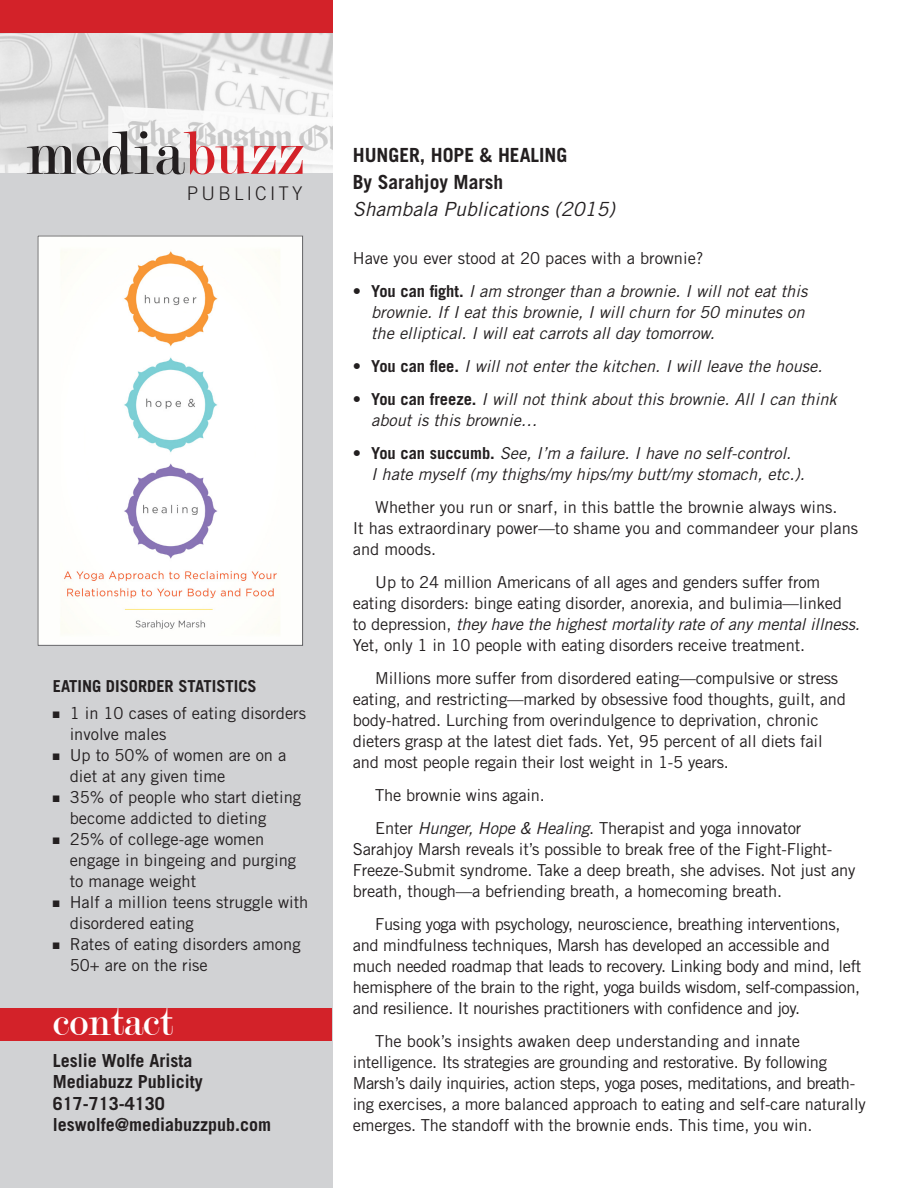
<style>
.page{position:relative;width:918px;height:1188px;background:#fff}
.page>*{position:absolute;margin:0;border:0;box-sizing:border-box;transform-origin:0 0}
.t1{font:65.25px "Modern";color:#231f20}
.t2{font:42px "Modern";color:#fff}
.t3{font:700 19.5px/27px "Trade Gothic LT Std";color:#231f20}
.t4{font:300 18.9px "Trade Gothic LT Std";letter-spacing:.17em;color:#231f20}
.t5{font:700 18px/21.6px "Trade Gothic LT Std";color:#231f20}
.t6{font:16.5px/21px "Trade Gothic LT Std";letter-spacing:-.01em;color:#231f20}
.t7{font:italic 16.5px/21px "Trade Gothic LT Std";color:#231f20}
.t8{font:700 16.5px "Trade Gothic LT Std";color:#231f20}
.s1{color:#d32229}
.s2{font-family:"Monotype Sorts";font-size:9px}
.s3{font-weight:400;font-style:italic}
.s4{font-style:normal}
.s5{font-weight:700;font-style:normal}
.s6{font-style:italic}
</style>
<div class="page">
<div style="left:0;top:167px;width:333px;height:1021px;background:#d1d2d4"></div>
<div style="left:0;top:1008px;width:332px;height:32px;background:#d32229"></div>
<img style="left:0;top:32px;width:333px;height:141px">
<div style="left:0;top:0;width:333px;height:32px;background:#d32229"></div>
<img style="left:40px;top:238px;width:261px;height:406px">
<div style="left:38px;top:236px;width:265px;height:410px;border:1px solid #636366"></div>
<p class="t1" style="left:26px;top:121px;width:280px">media<span class="s1">buzz</span></p>
<p class="t4" style="left:187px;top:182px;width:117px">PUBLICITY</p>
<p class="t8" style="left:53px;top:676px;width:205px">EATING DISORDER STATISTICS</p>
<p class="t6" style="left:70px;top:703px;width:238px;text-indent:-17px"><span class="s2">N</span> 1 in 10 cases of eating disorders involve males</p>
<p class="t6" style="left:70px;top:745px;width:218px;text-indent:-17px"><span class="s2">N</span> Up to 50% of women are on a diet at any given time</p>
<p class="t6" style="left:70px;top:787px;width:233px;text-indent:-17px"><span class="s2">N</span> 35% of people who start dieting become addicted to dieting</p>
<p class="t6" style="left:70px;top:829px;width:228px;text-indent:-17px"><span class="s2">N</span> 25% of college-age women engage in bingeing and purging to manage weight</p>
<p class="t6" style="left:70px;top:892px;width:240px;text-indent:-17px"><span class="s2">N</span> Half a million teens struggle with disordered eating</p>
<p class="t6" style="left:70px;top:934px;width:232px;text-indent:-17px"><span class="s2">N</span> Rates of eating disorders among<br>50+ are on the rise</p>
<p class="t2" style="left:53px;top:1000px;width:122px">contact</p>
<p class="t5" style="left:53px;top:1049px;width:220px">Leslie Wolfe Arista<br>Mediabuzz Publicity<br>617-713-4130 leswolfe@mediabuzzpub.com</p>
<p class="t3" style="left:353px;top:141px;width:264px">HUNGER, HOPE &amp; HEALING<br>By Sarahjoy Marsh<br><span class="s3">Shambala Publications (2015)</span></p>
<p class="t6" style="left:353px;top:247px;width:352px">Have you ever stood at 20 paces with a brownie?</p>
<p class="t7" style="left:371px;top:281px;width:438px;text-indent:-18px"><span class="s4">•</span> <span class="s5">You can fight.</span> I am stronger than a brownie. I will not eat this brownie. If I eat this brownie, I will churn for 50 minutes on the elliptical. I will eat carrots all day tomorrow.</p>
<p class="t7" style="left:353px;top:356px;width:471px"><span class="s4">•</span> <span class="s5">You can flee.</span> I will not enter the kitchen. I will leave the house.</p>
<p class="t7" style="left:371px;top:389px;width:467px;text-indent:-18px"><span class="s4">•</span> <span class="s5">You can freeze.</span> I will not think about this brownie. All I can think about is this brownie…</p>
<p class="t7" style="left:371px;top:443px;width:435px;text-indent:-18px"><span class="s4">•</span> <span class="s5">You can succumb.</span> See, I’m a failure. I have no self-control.<br>I hate myself (my thighs/my hips/my butt/my stomach, etc.).</p>
<p class="t6" style="left:353px;top:496px;width:507px;text-indent:22px">Whether you run or snarf, in this battle the brownie always wins.<br>It has extraordinary power—to shame you and commandeer your plans and moods.</p>
<p class="t6" style="left:353px;top:571px;width:509px;text-indent:22px">Up to 24 million Americans of all ages and genders suffer from eating disorders: binge eating disorder, anorexia, and bulimia—linked<br>to depression, <span class="s6">they have the highest mortality rate of any mental illness.<br></span>Yet, only 1 in 10 people with eating disorders receive treatment.</p>
<p class="t6" style="left:353px;top:667px;width:495px;text-indent:22px">Millions more suffer from disordered eating—compulsive or stress eating, and restricting—marked by obsessive food thoughts, guilt, and body-hatred. Lurching from overindulgence to deprivation, chronic dieters grasp at the latest diet fads. Yet, 95 percent of all diets fail and most people regain their lost weight in 1-5 years.</p>
<p class="t6" style="left:375px;top:784px;width:171px">The brownie wins again.</p>
<p class="t6" style="left:353px;top:817px;width:504px;text-indent:22px">Enter <span class="s6">Hunger, Hope &amp; Healing</span>. Therapist and yoga innovator Sarahjoy Marsh reveals it’s possible to break free of the Fight-Flight-Freeze-Submit syndrome. Take a deep breath, she advises. Not just any breath, though—a befriending breath, a homecoming breath.</p>
<p class="t6" style="left:353px;top:913px;width:510px;text-indent:22px">Fusing yoga with psychology, neuroscience, breathing interventions, and mindfulness techniques, Marsh has developed an accessible and much needed roadmap that leads to recovery. Linking body and mind, left hemisphere of the brain to the right, yoga builds wisdom, self-compassion, and resilience. It nourishes practitioners with confidence and joy.</p>
<p class="t6" style="left:353px;top:1030px;width:515px;text-indent:22px">The book’s insights awaken deep understanding and innate intelligence. Its strategies are grounding and restorative. By following Marsh’s daily inquiries, action steps, yoga poses, meditations, and breath&shy;ing exercises, a more balanced approach to eating and self-care naturally emerges. The standoff with the brownie ends. This time, you win.</p>
</div>
